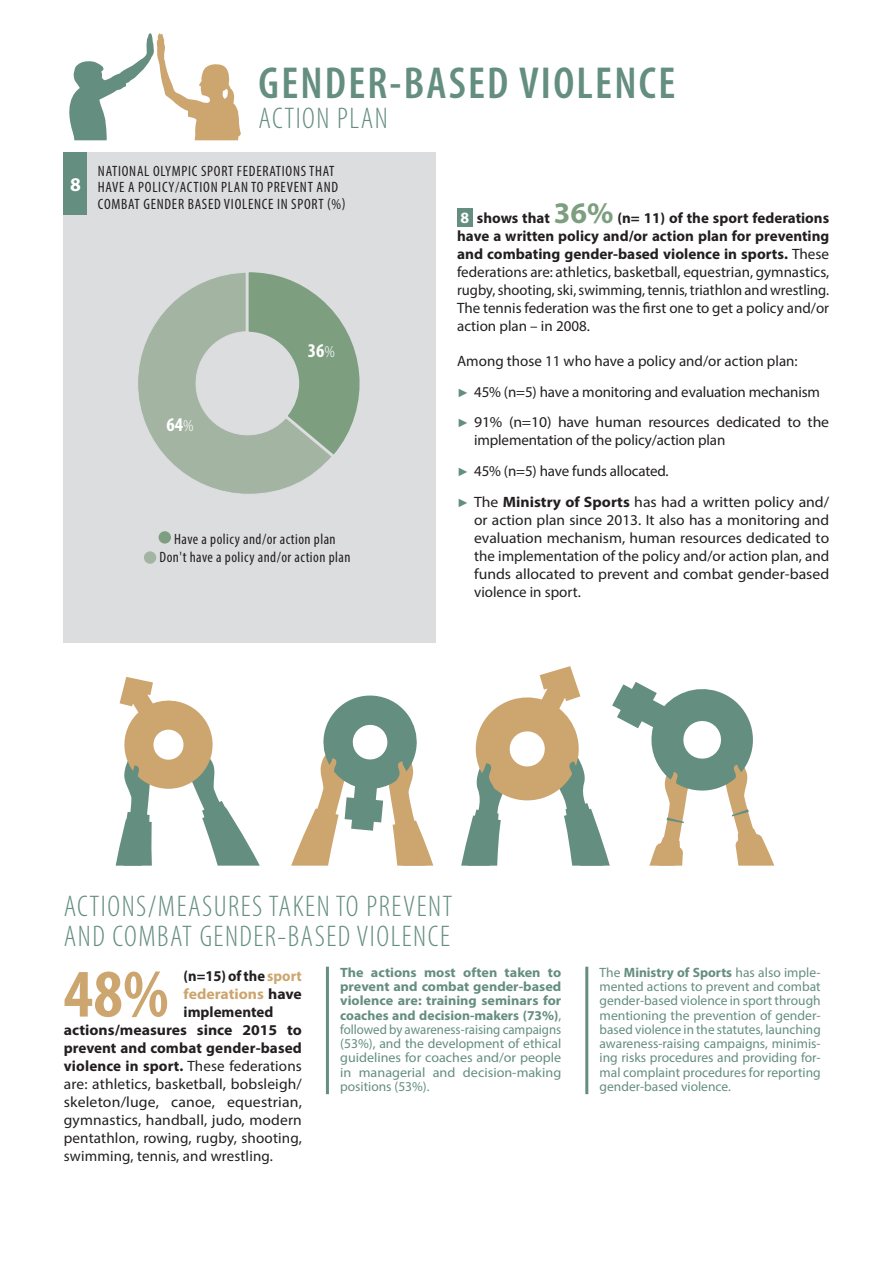
<style>
.page{position:relative;width:893px;height:1263px;background:#fff}
.page>*{position:absolute;margin:0;border:0;box-sizing:border-box;transform-origin:0 0}
.t1{font:700 condensed 68.4px "Myriad Pro";color:#cca56f}
.t2{font:600 condensed 45px "Myriad Pro";letter-spacing:.05em;color:#648e7f}
.t3{font:300 condensed 30px/30px "Myriad Pro";letter-spacing:.05em;color:#648e7f}
.t4{font:700 condensed 19.5px "Myriad Pro";color:#fff}
.t5{font:700 19.5px "Myriad Pro";color:#fff}
.t6{font:15px/18px "Myriad Pro";color:#231f20;text-align:justify}
.t7{font:condensed 15px/16.5px "Myriad Pro";letter-spacing:.05em;color:#231f20}
.t8{font:700 15px "Myriad Pro";color:#231f20}
.t9{font:condensed 15px/18px "Myriad Pro";letter-spacing:.03em;color:#231f20;text-align:center}
.t10{font:15px "Myriad Pro";color:#231f20;scale:1.05 1}
.t11{font:700 15px "Myriad Pro";color:#231f20;scale:1.05 1}
.t12{font:700 15px "Myriad Pro";color:#cca56f;scale:1.05 1}
.t13{font:13.5px/14.2px "Myriad Pro";color:#648e7f;text-align:justify}
.s1{font-weight:300;font-size:16.5px}
.s2{font-weight:700;font-size:15.75px;color:#fff}
.s3{font-weight:700}
.s4{font-weight:700;font-size:30px;color:#7d9e7f}
.s5{font-family:"Arial";font-size:12px;color:#648e7f}
.s6{color:#cca56f}
.s7{color:#231f20}
.s8{font-weight:400}
</style>
<div class="page">
<div style="left:457px;top:208px;width:16px;height:19px;background:#648e7f"></div>
<hr style="left:326px;top:967px;width:3px;height:127px;background:#648e7f">
<hr style="left:585px;top:967px;width:3px;height:127px;background:#648e7f">
<div style="left:64px;top:152px;width:372px;height:491px;background:#dcdddf"></div>
<div style="left:64px;top:152px;width:23px;height:63px;background:#648e7f"></div>
<svg style="left:138px;top:272px;width:222px;height:222px"></svg>
<div style="left:159px;top:531px;width:12px;height:13px;background:#7d9e7f;border-radius:50%"></div>
<div style="left:144px;top:551px;width:12px;height:13px;background:#a4b4a2;border-radius:50%"></div>
<svg style="left:69px;top:33px;width:172px;height:107px"></svg>
<svg style="left:461px;top:666px;width:313px;height:200px"></svg>
<svg style="left:291px;top:695px;width:142px;height:171px"></svg>
<svg style="left:116px;top:677px;width:144px;height:189px"></svg>
<h3 class="t5" style="left:70px;top:171px;width:12px">8</h3>
<h2 class="t2" style="left:259px;top:55px;width:418px">GENDER-BASED VIOLENCE</h2>
<h3 class="t3" style="left:259px;top:102px;width:131px">ACTION PLAN</h3>
<p class="t7" style="left:98px;top:162px;width:249px">NATIONAL OLYMPIC SPORT FEDERATIONS THAT<br>HAVE A POLICY/ACTION PLAN TO PREVENT AND<br>COMBAT GENDER BASED VIOLENCE IN SPORT (%)</p>
<h3 class="t4" style="left:166px;top:413px;width:29px">64<span class="s1">%</span></h3>
<h3 class="t4" style="left:308px;top:338px;width:29px">36<span class="s1">%</span></h3>
<p class="t9" style="left:160px;top:529px;width:192px">Have a policy and/or action plan<br>Don't have a policy and/or action plan</p>
<p class="t6" style="left:457px;top:209px;width:374px"><span class="s2">8</span> <span class="s3">shows that</span> <span class="s4">36%</span> <span class="s3">(n= 11) of the sport federations have a written policy and/or action plan for preventing and combating gender-based violence in sports.</span> These federations are: athletics, basketball, equestrian, gymnastics, rugby, shooting, ski, swimming, tennis, triathlon and wrestling.<br>The tennis federation was the first one to get a policy and/or action plan – in 2008.</p>
<p class="t6" style="left:457px;top:345px;width:374px;line-height:30.8px;text-align:left">Among those 11 who have a policy and/or action plan:<br><span class="s5">►</span> 45% (n=5) have a monitoring and evaluation mechanism <span class="s5">►</span> 91% (n=10) have human resources dedicated to the</p>
<p class="t6" style="left:457px;top:425px;width:374px;line-height:30.8px;text-align:left;text-indent:17px">implementation of the policy/action plan<br><span class="s5">►</span> 45% (n=5) have funds allocated.<br><span class="s5">►</span> The <span class="s3">Ministry of Sports</span> has had a written policy and/</p>
<p class="t6" style="left:474px;top:511px;width:357px">or action plan since 2013. It also has a monitoring and evaluation mechanism, human resources dedicated to the implementation of the policy and/or action plan, and funds allocated to prevent and combat gender-based violence in sport.</p>
<h3 class="t3" style="left:64px;top:890px;width:390px">ACTIONS/MEASURES TAKEN TO PREVENT<br>AND COMBAT GENDER-BASED VIOLENCE</h3>
<h1 class="t1" style="left:64px;top:951px;width:106px">48%</h1>
<p class="t8" style="left:184px;top:966px;width:120px">(n=15) of the <span class="s6">sport</span></p>
<p class="t13" style="left:340px;top:965px;width:223px"><span class="s3">The actions most often taken to prevent and combat gender-based violence are: training seminars for coaches and decision-makers (73%)</span>, followed by awareness-raising campaigns (53%), and the development of ethical guidelines for coaches and/or people in managerial and decision-making positions (53%).</p>
<p class="t13" style="left:600px;top:965px;width:223px">The <span class="s3">Ministry of Sports</span> has also imple&shy;mented actions to prevent and combat gender-based violence in sport through mentioning the prevention of gender&shy;based violence in the statutes, launching awareness-raising campaigns, minimis&shy;ing risks procedures and providing for&shy;mal complaint procedures for reporting gender-based violence.</p>
<p class="t12" style="left:184px;top:984px;width:114px">federations <span class="s7">have</span></p>
<p class="t8" style="left:184px;top:1002px;width:91px">implemented</p>
<p class="t11" style="left:64px;top:1020px;width:228px">actions/measures since 2015 to</p>
<p class="t8" style="left:64px;top:1038px;width:240px">prevent and combat gender-based</p>
<p class="t8" style="left:64px;top:1056px;width:240px">violence in sport. <span class="s8">These federations</span></p>
<p class="t6" style="left:64px;top:1074px;width:240px">are: athletics, basketball, bobsleigh/</p>
<p class="t10" style="left:64px;top:1092px;width:228px">skeleton/luge, canoe, equestrian,</p>
<p class="t6" style="left:64px;top:1110px;width:240px">gymnastics, handball, judo, modern</p>
<p class="t6" style="left:64px;top:1128px;width:240px">pentathlon, rowing, rugby, shooting,</p>
<p class="t6" style="left:64px;top:1146px;width:211px">swimming, tennis, and wrestling.</p>
</div>
